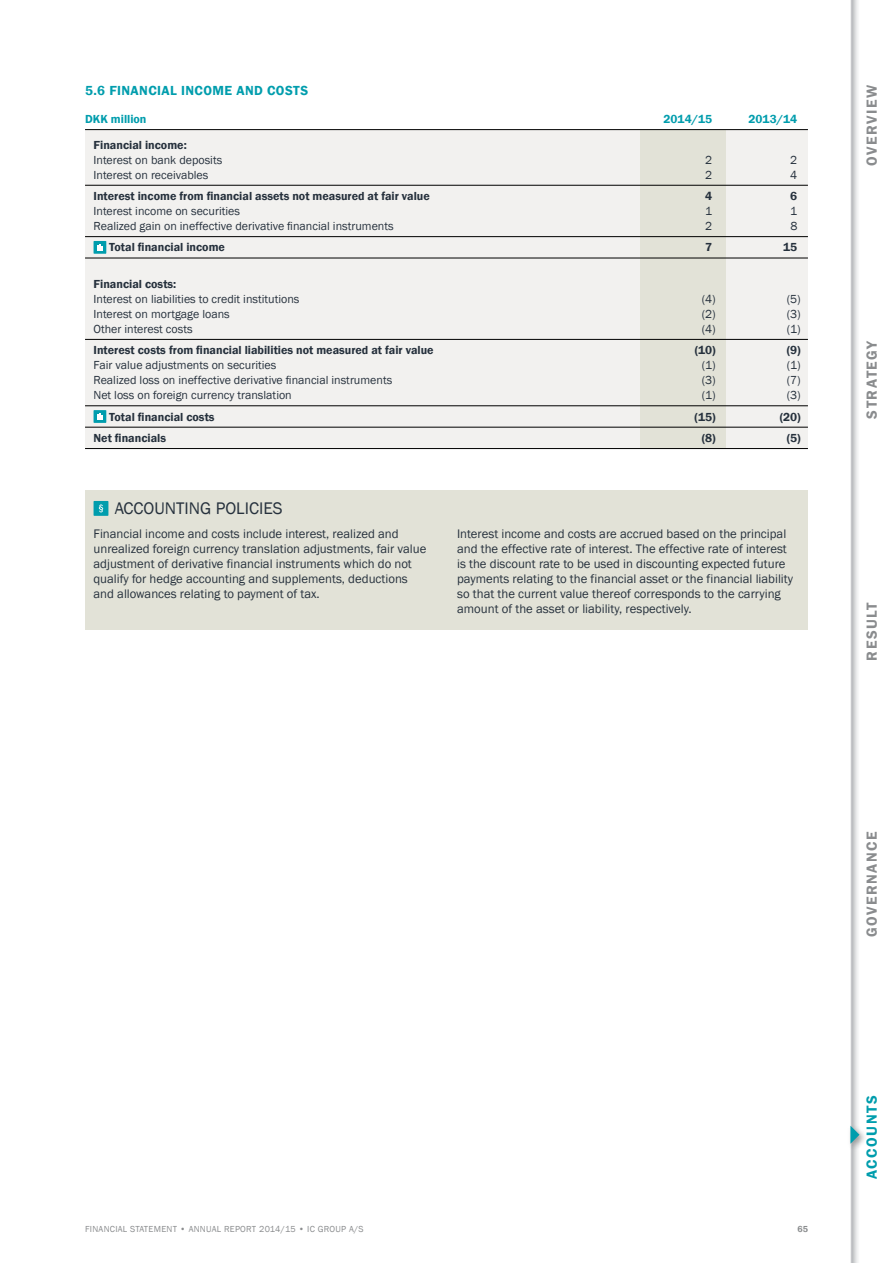
<style>
.page{position:relative;width:893px;height:1263px;background:#fff}
.page>*{position:absolute;margin:0;border:0;box-sizing:border-box;transform-origin:0 0}
.t1{font:17.25px "Franklin Gothic";color:#26313d}
.t2{font:600 15px "Franklin Gothic";letter-spacing:.1em;color:#8a8c8e}
.t3{font:600 15px "Franklin Gothic";letter-spacing:.1em;color:#009dad}
.t4{font:600 13.5px "Franklin Gothic";letter-spacing:.03em;color:#009dad}
.t5{font:12.75px/15px "Franklin Gothic";color:#26313d}
.t6{font:12px "Franklin Gothic";color:#26313d}
.t7{font:600 12px "Franklin Gothic";color:#26313d}
.t8{font:600 12px "Franklin Gothic";color:#009dad}
.t9{font:9px "Franklin Gothic";letter-spacing:.03em;color:#8a8c8e}
.t10{font:600 9px "Franklin Gothic";color:#8a8c8e}
</style>
<div class="page">
<img style="left:850px;top:0;width:8px;height:1263px">
<div style="left:85px;top:130px;width:723px;height:319px;background:#f2f1ef"></div>
<div style="left:641px;top:130px;width:85px;height:319px;background:#e2e2d7"></div>
<div style="left:847px;top:1123px;width:21px;height:29px;background:#000;opacity:.4"></div>
<svg style="left:850px;top:1126px;width:9px;height:18px"></svg>
<hr style="left:85px;top:129px;width:723px;height:1px;background:#000">
<hr style="left:85px;top:185px;width:723px;height:1px;background:#000">
<hr style="left:85px;top:236px;width:723px;height:1px;background:#000">
<hr style="left:85px;top:258px;width:723px;height:1px;background:#000">
<hr style="left:85px;top:339px;width:723px;height:1px;background:#000">
<hr style="left:85px;top:405px;width:723px;height:1px;background:#000">
<hr style="left:85px;top:427px;width:723px;height:1px;background:#000">
<hr style="left:85px;top:448px;width:723px;height:1px;background:#000">
<div style="left:94px;top:241px;width:12px;height:13px;background:#009dad"></div>
<svg style="left:97px;top:244px;width:6px;height:7px"></svg>
<div style="left:94px;top:410px;width:12px;height:13px;background:#009dad"></div>
<svg style="left:97px;top:413px;width:6px;height:7px"></svg>
<div style="left:85px;top:490px;width:723px;height:140px;background:#e2e2d7"></div>
<div style="left:94px;top:501px;width:14px;height:15px;background:#009dad"></div>
<svg style="left:99px;top:504px;width:4px;height:8px"></svg>
<p class="t4" style="left:85px;top:82px;width:225px">5.6 FINANCIAL INCOME AND COSTS</p>
<p class="t8" style="left:85px;top:112px;width:63px">DKK million</p>
<p class="t8" style="left:664px;top:112px;width:50px">2014/15</p>
<p class="t8" style="left:748px;top:112px;width:50px">2013/14</p>
<p class="t7" style="left:94px;top:137px;width:95px">Financial income:</p>
<p class="t6" style="left:94px;top:152px;width:130px">Interest on bank deposits</p>
<p class="t6" style="left:705px;top:152px;width:9px">2</p>
<p class="t6" style="left:790px;top:152px;width:9px">2</p>
<p class="t6" style="left:94px;top:167px;width:116px">Interest on receivables</p>
<p class="t6" style="left:705px;top:167px;width:9px">2</p>
<p class="t6" style="left:790px;top:167px;width:9px">4</p>
<p class="t7" style="left:94px;top:189px;width:338px">Interest income from financial assets not measured at fair value</p>
<p class="t7" style="left:705px;top:189px;width:9px">4</p>
<p class="t7" style="left:790px;top:189px;width:9px">6</p>
<p class="t6" style="left:94px;top:204px;width:148px">Interest income on securities</p>
<p class="t6" style="left:705px;top:204px;width:9px">1</p>
<p class="t6" style="left:790px;top:204px;width:9px">1</p>
<p class="t6" style="left:94px;top:219px;width:302px">Realized gain on ineffective derivative financial instruments</p>
<p class="t6" style="left:705px;top:219px;width:9px">2</p>
<p class="t6" style="left:790px;top:219px;width:9px">8</p>
<p class="t7" style="left:109px;top:240px;width:117px">Total financial income</p>
<p class="t7" style="left:705px;top:240px;width:9px">7</p>
<p class="t7" style="left:783px;top:240px;width:16px">15</p>
<p class="t7" style="left:94px;top:276px;width:84px">Financial costs:</p>
<p class="t6" style="left:94px;top:291px;width:207px">Interest on liabilities to credit institutions</p>
<p class="t6" style="left:702px;top:291px;width:16px">(4)</p>
<p class="t6" style="left:787px;top:291px;width:16px">(5)</p>
<p class="t6" style="left:94px;top:306px;width:138px">Interest on mortgage loans</p>
<p class="t6" style="left:702px;top:306px;width:16px">(2)</p>
<p class="t6" style="left:787px;top:306px;width:16px">(3)</p>
<p class="t6" style="left:94px;top:321px;width:101px">Other interest costs</p>
<p class="t6" style="left:702px;top:321px;width:16px">(4)</p>
<p class="t6" style="left:787px;top:321px;width:16px">(1)</p>
<p class="t7" style="left:94px;top:343px;width:342px">Interest costs from financial liabilities not measured at fair value</p>
<p class="t7" style="left:695px;top:343px;width:23px">(10)</p>
<p class="t7" style="left:787px;top:343px;width:16px">(9)</p>
<p class="t6" style="left:94px;top:358px;width:184px">Fair value adjustments on securities</p>
<p class="t6" style="left:702px;top:358px;width:16px">(1)</p>
<p class="t6" style="left:787px;top:358px;width:16px">(1)</p>
<p class="t6" style="left:94px;top:373px;width:300px">Realized loss on ineffective derivative financial instruments</p>
<p class="t6" style="left:702px;top:373px;width:16px">(3)</p>
<p class="t6" style="left:787px;top:373px;width:16px">(7)</p>
<p class="t6" style="left:94px;top:388px;width:200px">Net loss on foreign currency translation</p>
<p class="t6" style="left:702px;top:388px;width:16px">(1)</p>
<p class="t6" style="left:787px;top:388px;width:16px">(3)</p>
<p class="t7" style="left:109px;top:409px;width:107px">Total financial costs</p>
<p class="t7" style="left:695px;top:409px;width:23px">(15)</p>
<p class="t7" style="left:780px;top:409px;width:23px">(20)</p>
<p class="t7" style="left:94px;top:430px;width:74px">Net financials</p>
<p class="t7" style="left:702px;top:430px;width:16px">(8)</p>
<p class="t7" style="left:787px;top:430px;width:16px">(5)</p>
<h1 class="t1" style="left:115px;top:498px;width:169px">ACCOUNTING POLICIES</h1>
<p class="t5" style="left:94px;top:526px;width:334px">Financial income and costs include interest, realized and unrealized foreign currency translation adjustments, fair value adjustment of derivative financial instruments which do not qualify for hedge accounting and supplements, deductions and allowances relating to payment of tax.</p>
<p class="t5" style="left:457px;top:526px;width:337px">Interest income and costs are accrued based on the principal and the effective rate of interest. The effective rate of interest is the discount rate to be used in discounting expected future payments relating to the financial asset or the financial liability so that the current value thereof corresponds to the carrying amount of the asset or liability, respectively.</p>
<p class="t2" style="left:863px;top:166px;width:82px;rotate:-90deg">OVERVIEW</p>
<p class="t2" style="left:863px;top:419px;width:80px;rotate:-90deg">STRATEGY</p>
<p class="t2" style="left:863px;top:661px;width:60px;rotate:-90deg">RESULT</p>
<p class="t2" style="left:863px;top:937px;width:107px;rotate:-90deg">GOVERNANCE</p>
<p class="t9" style="left:85px;top:1223px;width:280px">FINANCIAL STATEMENT • ANNUAL REPORT 2014/15 • IC GROUP A/S</p>
<p class="t10" style="left:797px;top:1223px;width:12px">65</p>
<p class="t3" style="left:863px;top:1179px;width:85px;rotate:-90deg">ACCOUNTS</p>
</div>
